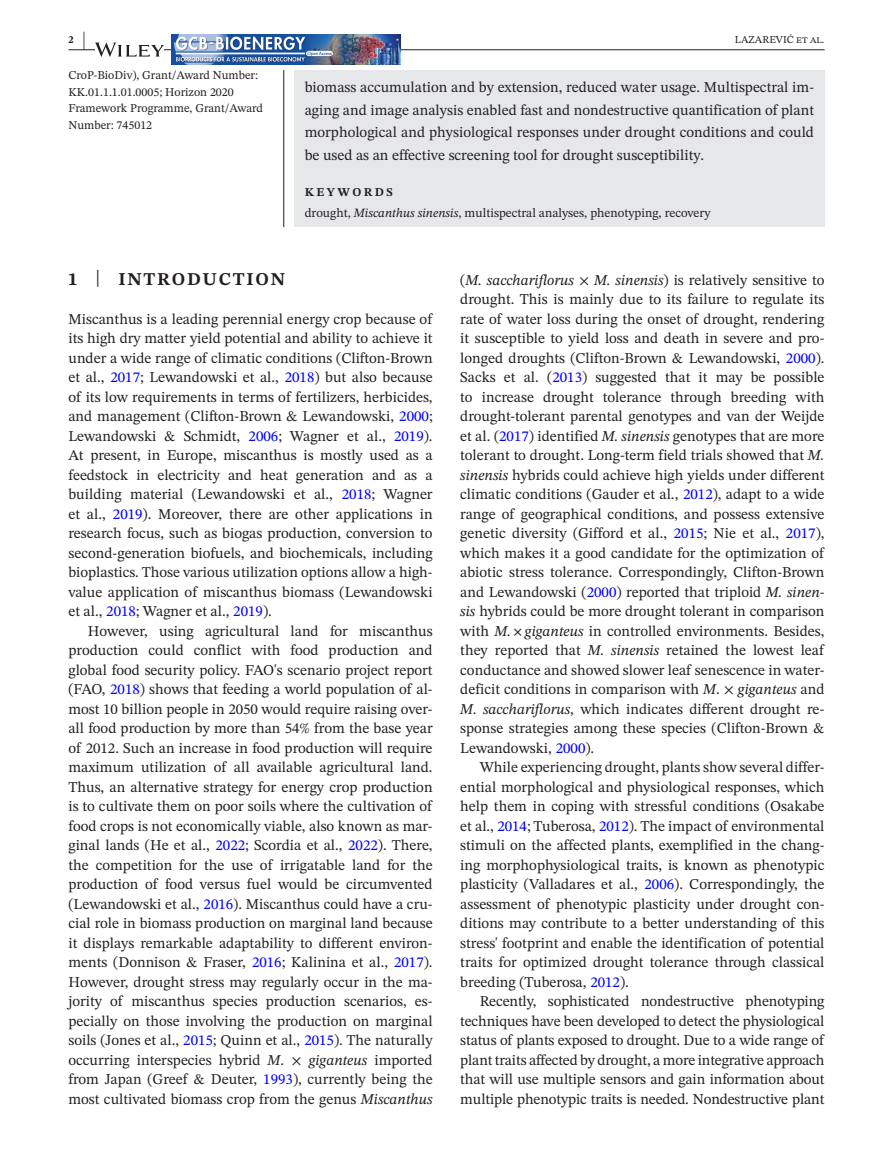
<style>
.page{position:relative;width:893px;height:1174px;background:#fff}
.page>*{position:absolute;margin:0;border:0;box-sizing:border-box;transform-origin:0 0}
.t1{font:700 18px "STIX Two Text";letter-spacing:.1em;color:#231f20}
.t2{font:15px/19.5px "STIX Two Text";color:#231f20;text-align:justify}
.t3{font:12.75px "STIX Two Text";color:#231f20}
.t4{font:12px/16.5px "STIX Two Text";color:#231f20}
.t5{font:700 12px "STIX Two Text";letter-spacing:.2em;color:#231f20}
.t6{font:10.5px "STIX Two Text";color:#231f20}
.t7{font:700 10.5px "STIX Two Text";color:#231f20}
.s1{font-size:21px}
.s2{font-style:italic}
.s3{font-weight:400;font-size:23.7px}
.s4{color:#00f}
.s5{font-family:"STIX"}
.s6{font-family:"STIX";font-style:italic}
</style>
<div class="page">
<hr style="left:68px;top:49px;width:756px;height:1px;background:#231f20">
<svg style="left:95px;top:43px;width:69px;height:14px"></svg>
<img style="left:171px;top:35px;width:230px;height:30px">
<div style="left:294px;top:70px;width:530px;height:157px;background:#e6e7e9"></div>
<hr style="left:283px;top:70px;width:1px;height:157px;background:#231f20">
<p class="t7" style="left:68px;top:32px;width:18px">2 <span class="s1">|</span></p>
<p class="t6" style="left:735px;top:32px;width:91px">LAZAREVIĆ et al.</p>
<p class="t4" style="left:68px;top:67px;width:196px">CroP-BioDiv), Grant/Award Number:<br>KK.01.1.1.01.0005; Horizon 2020<br>Framework Programme, Grant/Award<br>Number: 745012</p>
<p class="t2" style="left:305px;top:76px;width:511px;line-height:22.5px">biomass accumulation and by extension, reduced water usage. Multispectral im&shy;aging and image analysis enabled fast and nondestructive quantification of plant morphological and physiological responses under drought conditions and could be used as an effective screening tool for drought susceptibility.</p>
<p class="t5" style="left:305px;top:183px;width:90px">KEYWORDS</p>
<p class="t3" style="left:305px;top:203px;width:407px">drought, <span class="s2">Miscanthus sinensis</span>, multispectral analyses, phenotyping, recovery</p>
<p class="t1" style="left:68px;top:266px;width:218px">1 <span class="s3">|</span> INTRODUCTION</p>
<p class="t2" style="left:68px;top:309px;width:366px">Miscanthus is a leading perennial energy crop because of its high dry matter yield potential and ability to achieve it under a wide range of climatic conditions (Clifton-Brown et al., <span class="s4">2017</span>; Lewandowski et al., <span class="s4">2018</span>) but also because of its low requirements in terms of fertilizers, herbicides, and management (Clifton-Brown &amp; Lewandowski, <span class="s4">2000</span>; Lewandowski &amp; Schmidt, <span class="s4">2006</span>; Wagner et al., <span class="s4">2019</span>).<br>At present, in Europe, miscanthus is mostly used as a feedstock in electricity and heat generation and as a building material (Lewandowski et al., <span class="s4">2018</span>; Wagner et al., <span class="s4">2019</span>). Moreover, there are other applications in research focus, such as biogas production, conversion to second-generation biofuels, and biochemicals, including bioplastics. Those various utilization options allow a high&shy;value application of miscanthus biomass (Lewandowski et al., <span class="s4">2018</span>; Wagner et al., <span class="s4">2019</span>).</p>
<p class="t2" style="left:68px;top:621px;width:366px;text-indent:20px">However, using agricultural land for miscanthus production could conflict with food production and global food security policy. FAO's scenario project report (FAO, <span class="s4">2018</span>) shows that feeding a world population of al&shy;most 10 billion people in 2050 would require raising over&shy;all food production by more than 54% from the base year of 2012. Such an increase in food production will require maximum utilization of all available agricultural land.<br>Thus, an alternative strategy for energy crop production is to cultivate them on poor soils where the cultivation of food crops is not economically viable, also known as mar&shy;ginal lands (He et al., <span class="s4">2022</span>; Scordia et al., <span class="s4">2022</span>). There, the competition for the use of irrigatable land for the production of food versus fuel would be circumvented (Lewandowski et al., <span class="s4">2016</span>). Miscanthus could have a cru&shy;cial role in biomass production on marginal land because it displays remarkable adaptability to different environ&shy;ments (Donnison &amp; Fraser, <span class="s4">2016</span>; Kalinina et al., <span class="s4">2017</span>).<br>However, drought stress may regularly occur in the ma&shy;jority of miscanthus species production scenarios, es&shy;pecially on those involving the production on marginal soils (Jones et al., <span class="s4">2015</span>; Quinn et al., <span class="s4">2015</span>). The naturally occurring interspecies hybrid <span class="s2">M</span>. <span class="s5">×</span> <span class="s2">giganteus</span> imported from Japan (Greef &amp; Deuter, <span class="s4">1993</span>), currently being the most cultivated biomass crop from the genus <span class="s2">Miscanthus</span></p>
<p class="t2" style="left:460px;top:270px;width:366px">(<span class="s2">M. sacchariflorus</span> <span class="s5">×</span> <span class="s2">M. sinensis</span>) is relatively sensitive to drought. This is mainly due to its failure to regulate its rate of water loss during the onset of drought, rendering it susceptible to yield loss and death in severe and pro&shy;longed droughts (Clifton-Brown &amp; Lewandowski, <span class="s4">2000</span>).<br>Sacks et al. (<span class="s4">2013</span>) suggested that it may be possible to increase drought tolerance through breeding with drought-tolerant parental genotypes and van der Weijde et al. (<span class="s4">2017</span>) identified <span class="s2">M. sinensis</span> genotypes that are more tolerant to drought. Long-term field trials showed that <span class="s2">M. sinensis</span> hybrids could achieve high yields under different climatic conditions (Gauder et al., <span class="s4">2012</span>), adapt to a wide range of geographical conditions, and possess extensive genetic diversity (Gifford et al., <span class="s4">2015</span>; Nie et al., <span class="s4">2017</span>), which makes it a good candidate for the optimization of abiotic stress tolerance. Correspondingly, Clifton-Brown and Lewandowski (<span class="s4">2000</span>) reported that triploid <span class="s2">M. sinen&shy;sis</span> hybrids could be more drought tolerant in comparison with <span class="s2">M.</span><span class="s6">×</span><span class="s2">giganteus</span> in controlled environments. Besides, they reported that <span class="s2">M. sinensis</span> retained the lowest leaf conductance and showed slower leaf senescence in water&shy;deficit conditions in comparison with <span class="s2">M</span>. <span class="s5">×</span> <span class="s2">giganteus</span> and <span class="s2">M. sacchariflorus</span>, which indicates different drought re&shy;sponse strategies among these species (Clifton-Brown &amp; Lewandowski, <span class="s4">2000</span>).</p>
<p class="t2" style="left:460px;top:757px;width:366px;text-indent:20px">While experiencing drought, plants show several differ&shy;ential morphological and physiological responses, which help them in coping with stressful conditions (Osakabe et al., <span class="s4">2014</span>; Tuberosa, <span class="s4">2012</span>). The impact of environmental stimuli on the affected plants, exemplified in the chang&shy;ing morphophysiological traits, is known as phenotypic plasticity (Valladares et al., <span class="s4">2006</span>). Correspondingly, the assessment of phenotypic plasticity under drought con&shy;ditions may contribute to a better understanding of this stress' footprint and enable the identification of potential traits for optimized drought tolerance through classical breeding (Tuberosa, <span class="s4">2012</span>).</p>
<p class="t2" style="left:460px;top:991px;width:366px;text-indent:20px">Recently, sophisticated nondestructive phenotyping techniques have been developed to detect the physiological status of plants exposed to drought. Due to a wide range of plant traits affected by drought, a more integrative approach that will use multiple sensors and gain information about multiple phenotypic traits is needed. Nondestructive plant</p>
</div>
